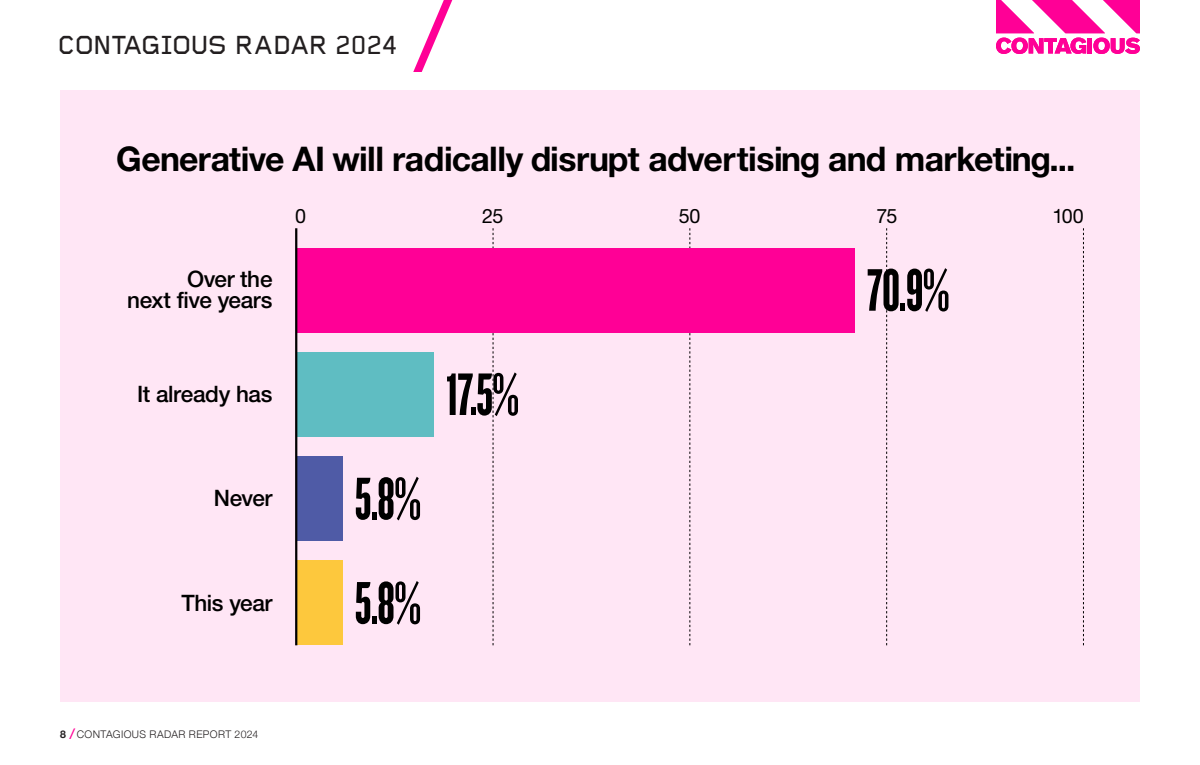
<style>
.page{position:relative;width:1200px;height:765px;background:#fff}
.page>*{position:absolute;margin:0;border:0;box-sizing:border-box;transform-origin:0 0}
.t1{font:62.4px/104.2px "Knockout 67 Full Bantamwt";color:#000}
.t2{font:700 34.05px "Helvetica Neue";letter-spacing:-.02em;color:#000}
.t3{font:500 27px "Foundry Gridnik";letter-spacing:-.03em;color:#231f20}
.t4{font:500 22.65px/21px "Helvetica Neue";letter-spacing:-.015em;color:#000;text-align:right}
.t5{font:19.8px "Helvetica Neue";letter-spacing:-.045em;color:#000}
.t6{font:300 10.5px "Helvetica Neue";letter-spacing:.04em;color:#231f20}
.s1{font-weight:700}
.s2{font-family:"Foundry Gridnik";font-weight:700;font-size:12.75px;color:#ff0096}
</style>
<div class="page">
<svg style="left:413px;top:0;width:39px;height:72px"></svg>
<svg style="left:996px;top:0;width:144px;height:54px"></svg>
<div style="left:60px;top:90px;width:1080px;height:612px;background:#ffe6f5"></div>
<div style="left:296px;top:560px;width:47px;height:85px;background:#fdc83d"></div>
<div style="left:296px;top:456px;width:47px;height:85px;background:#4f5ba6"></div>
<div style="left:296px;top:352px;width:138px;height:85px;background:#5fbdc2"></div>
<svg style="left:690px;top:228px;width:1px;height:417px"></svg>
<svg style="left:493px;top:228px;width:1px;height:417px"></svg>
<svg style="left:886px;top:228px;width:1px;height:417px"></svg>
<svg style="left:1083px;top:228px;width:1px;height:417px"></svg>
<div style="left:296px;top:248px;width:559px;height:85px;background:#ff0096"></div>
<hr style="left:295px;top:228px;width:2px;height:417px;background:#000">
<p class="t3" style="left:58px;top:30px;width:342px">CONTAGIOUS RADAR 2024</p>
<p class="t2" style="left:116px;top:132px;width:961px">Generative AI will radically disrupt advertising and marketing...</p>
<p class="t4" style="left:127px;top:267px;width:147px">Over the<br>next five years</p>
<p class="t4" style="left:137px;top:382px;width:137px">It already has</p>
<p class="t5" style="left:295px;top:202px;width:12px">0</p>
<p class="t5" style="left:482px;top:202px;width:23px">25</p>
<p class="t5" style="left:679px;top:202px;width:23px">50</p>
<p class="t5" style="left:877px;top:202px;width:22px">75</p>
<p class="t5" style="left:1052px;top:202px;width:33px">100</p>
<p class="t1" style="left:446px;top:341px;width:75px">17.5%</p>
<p class="t1" style="left:867px;top:237px;width:85px">70.9%</p>
<p class="t4" style="left:214px;top:486px;width:60px">Never</p>
<p class="t4" style="left:181px;top:590px;width:93px">This year</p>
<p class="t1" style="left:355px;top:445px;width:68px">5.8%<br>5.8%</p>
<p class="t6" style="left:60px;top:726px;width:200px"><span class="s1">8</span> <span class="s2">/</span>CONTAGIOUS RADAR REPORT 2024</p>
</div>
